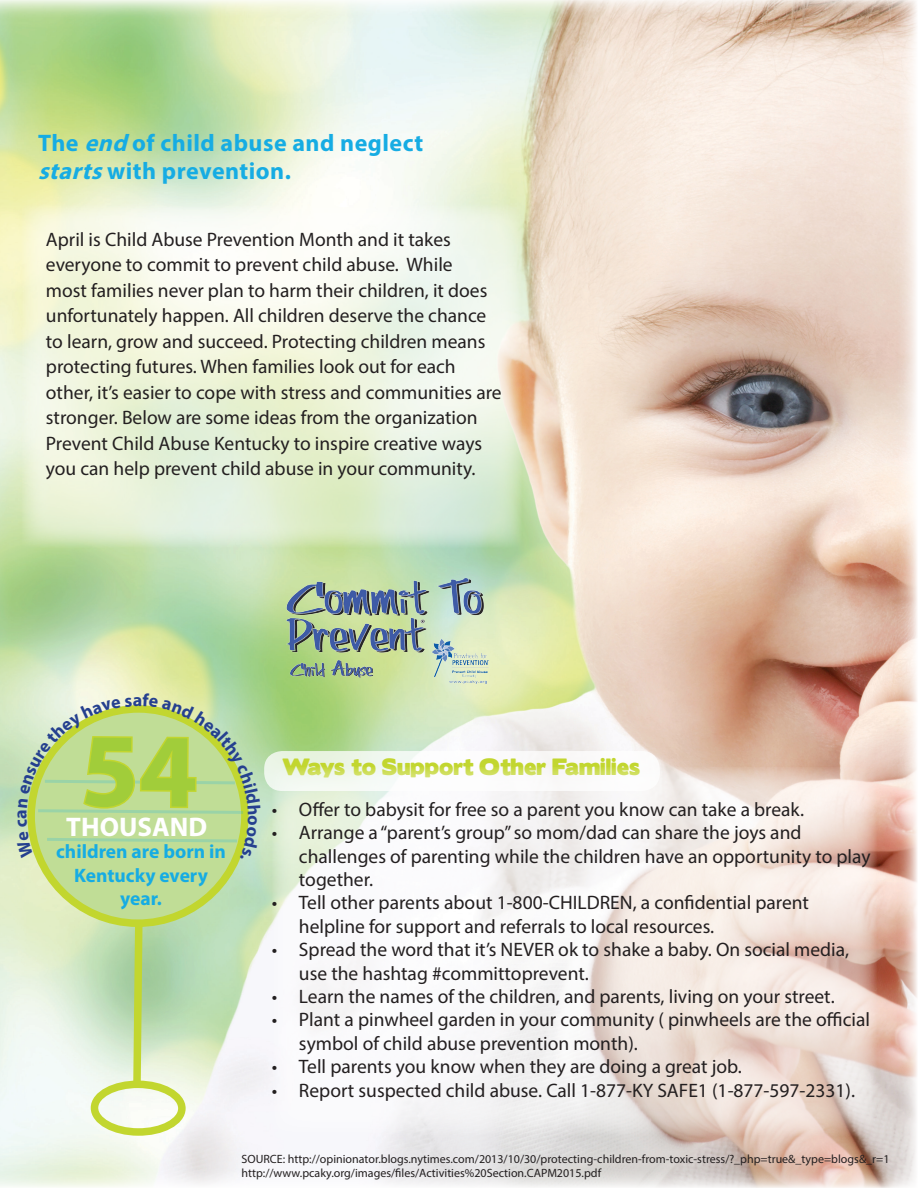
<style>
.page{position:relative;width:918px;height:1188px;background:#fff}
.page>*{position:absolute;margin:0;border:0;box-sizing:border-box;transform-origin:0 0}
.t1{font:700 27px "Myriad Pro";color:#fff}
.t2{font:700 24px "Myriad Pro";letter-spacing:.02em;color:#16ace3}
.t3{font:21px "Boris Black Bloxx";color:#c2d62f}
.t4{font:19.5px/25.5px "Myriad Pro";color:#231f20}
.t5{font:700 19.5px "Myriad Pro";color:#16ace3}
.t6{font:12px "Myriad Pro";color:#231f20}
.s1{font-style:italic}
</style>
<div class="page">
<img style="left:0;top:0;width:917px;height:1188px">
<svg style="left:261px;top:204px;width:261px;height:343px"></svg>
<svg style="left:23px;top:859px;width:229px;height:72px;background:#c5df9b"></svg>
<svg style="left:129px;top:912px;width:17px;height:179px;background:#bed878"></svg>
<div style="left:91px;top:1080px;width:95px;height:56px;border:8px solid #c2d62f;border-radius:50%"></div>
<img style="left:284px;top:576px;width:212px;height:110px">
<div style="left:264px;top:751px;width:396px;height:40px;background:linear-gradient(to right,#eaf5e5,#fffcff);border-radius:18px"></div>
<svg style="left:272px;top:767px;width:605px;height:369px"></svg>
<svg style="left:17px;top:79px;width:244px;height:780px;background:#d5e8bb"></svg>
<p class="t2" style="left:38px;top:127px;width:387px">The <span class="s1">end</span> of child abuse and neglect</p>
<p class="t2" style="left:38px;top:156px;width:254px"><span class="s1">starts</span>with prevention.</p>
<p class="t4" style="left:46px;top:226px;width:457px">April is Child Abuse Prevention Month and it takes everyone to commit to prevent child abuse. While<br>most families never plan to harm their children, it does unfortunately happen. All children deserve the chance to learn, grow and succeed. Protecting children means protecting futures. When families look out for each other, it’s easier to cope with stress and communities are stronger. Below are some ideas from the organization Prevent Child Abuse Kentucky to inspire creative ways you can help prevent child abuse in your community.</p>
<p class="t1" style="left:66px;top:809px;width:142px">THOUSAND</p>
<p class="t5" style="left:56px;top:839px;width:171px">children are born in</p>
<p class="t5" style="left:74px;top:863px;width:135px">Kentucky every</p>
<p class="t5" style="left:120px;top:886px;width:43px">year.</p>
<p class="t3" style="left:282px;top:751px;width:360px">Ways to Support Other Families</p>
<p class="t4" style="left:272px;top:796px;width:534px">• Offer to babysit for free so a parent you know can take a break.</p>
<p class="t4" style="left:299px;top:821px;width:573px;line-height:23.4px;text-indent:-27px">• Arrange a “parent’s group” so mom/dad can share the joys and challenges of parenting while the children have an opportunity to play together.</p>
<p class="t4" style="left:299px;top:891px;width:512px;line-height:23.4px;text-indent:-27px">• Tell other parents about 1-800-CHILDREN, a confidential parent helpline for support and referrals to local resources.</p>
<p class="t4" style="left:299px;top:938px;width:552px;line-height:23.4px;text-indent:-27px">• Spread the word that it’s NEVER ok to shake a baby. On social media, use the hashtag #committoprevent.</p>
<p class="t4" style="left:272px;top:983px;width:564px">• Learn the names of the children, and parents, living on your street.</p>
<p class="t4" style="left:299px;top:1008px;width:573px;line-height:23.4px;text-indent:-27px">• Plant a pinwheel garden in your community ( pinwheels are the official symbol of child abuse prevention month).</p>
<p class="t4" style="left:272px;top:1054px;width:471px">• Tell parents you know when they are doing a great job.</p>
<p class="t4" style="left:272px;top:1077px;width:585px">• Report suspected child abuse. Call 1-877-KY SAFE1 (1-877-597-2331).</p>
<p class="t6" style="left:242px;top:1151px;width:650px">SOURCE: http://opinionator.blogs.nytimes.com/2013/10/30/protecting-children-from-toxic-stress/?_php=true&amp;_type=blogs&amp;_r=1</p>
<p class="t6" style="left:242px;top:1165px;width:361px">http://www.pcaky.org/images/files/Activities%20Section.CAPM2015.pdf</p>
</div>
